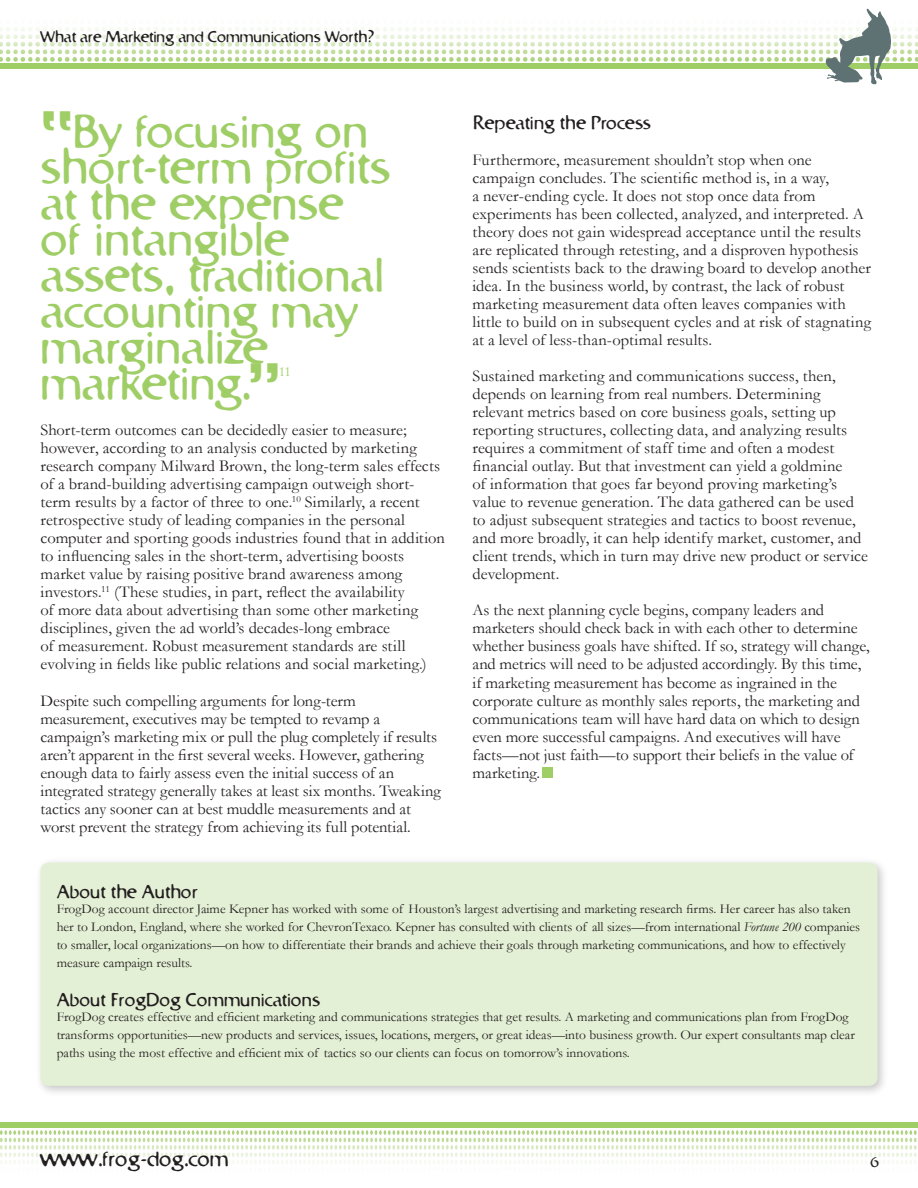
<style>
.page{position:relative;width:918px;height:1188px;background:#fff}
.page>*{position:absolute;margin:0;border:0;box-sizing:border-box;transform-origin:0 0}
.quote1{font:49.5px/36px "Bastard";letter-spacing:-.005em;color:#9fce66}
.t1{font:22.5px "Bastard";letter-spacing:-.005em;color:#231f20}
.Body_Copy{font:19.5px "Bastard";color:#231f20}
.subhead{font:19.5px "Bastard";color:#231f20}
.Body_Copy-2{font:16.5px/18px "Garamond";color:#231f20}
.t2{font:16.5px "Bastard";letter-spacing:-.005em;color:#231f20}
.quote1-2{font:13.95px "Garamond";color:#9fce66}
.Body_Copy-3{font:13.5px/18px "Garamond";color:#231f20}
.s1{font-family:"Bell Centennial Bold Listing"}
.s2{font-style:italic}
</style>
<div class="page">
<img style="left:0;top:27px;width:918px;height:35px">
<div style="left:1px;top:63px;width:917px;height:6px;background:#9fce66"></div>
<img style="left:0;top:1130px;width:917px;height:34px">
<svg style="left:825px;top:8px;width:67px;height:77px"></svg>
<div style="left:1px;top:1122px;width:917px;height:6px;background:#9fce66"></div>
<div style="left:34px;top:856px;width:856px;height:242px;background:#231f20;opacity:.25"></div>
<div style="left:40px;top:862px;width:838px;height:224px;background:#e4f0d5;border-radius:9px"></div>
<div style="left:542px;top:768px;width:10px;height:10px;background:#9fce66"></div>
<svg style="left:871px;top:1157px;width:8px;height:7px"></svg>
<p class="t2" style="left:40px;top:28px;width:335px">What are Marketing and Communications Worth?</p>
<p class="quote1" style="left:40px;top:113px;width:351px"><span class="s1">“</span>By focusing on short-term profits at the expense of intangible assets, traditional accounting may marginalize marketing.<span class="s1">”</span></p>
<p class="quote1-2" style="left:279px;top:363px;width:14px">11</p>
<p class="Body_Copy-2" style="left:40px;top:421px;width:406px">Short-term outcomes can be decidedly easier to measure; however, according to an analysis conducted by marketing research company Milward Brown, the long-term sales effects of a brand-building advertising campaign outweigh short&shy;term results by a factor of three to one.<sup>10</sup> Similarly, a recent retrospective study of leading companies in the personal computer and sporting goods industries found that in addition to influencing sales in the short-term, advertising boosts market value by raising positive brand awareness among investors.<sup>11</sup> (These studies, in part, reflect the availability<br>of more data about advertising than some other marketing disciplines, given the ad world’s decades-long embrace<br>of measurement. Robust measurement standards are still evolving in fields like public relations and social marketing.)</p>
<p class="Body_Copy-2" style="left:40px;top:691px;width:402px">Despite such compelling arguments for long-term measurement, executives may be tempted to revamp a campaign’s marketing mix or pull the plug completely if results aren’t apparent in the first several weeks. However, gathering enough data to fairly assess even the initial success of an integrated strategy generally takes at least six months. Tweaking tactics any sooner can at best muddle measurements and at worst prevent the strategy from achieving its full potential.</p>
<p class="subhead" style="left:472px;top:112px;width:180px">Repeating the Process</p>
<p class="Body_Copy-2" style="left:472px;top:150px;width:400px">Furthermore, measurement shouldn’t stop when one campaign concludes. The scientific method is, in a way,<br>a never-ending cycle. It does not stop once data from experiments has been collected, analyzed, and interpreted. A theory does not gain widespread acceptance until the results are replicated through retesting, and a disproven hypothesis sends scientists back to the drawing board to develop another idea. In the business world, by contrast, the lack of robust marketing measurement data often leaves companies with little to build on in subsequent cycles and at risk of stagnating at a level of less-than-optimal results.</p>
<p class="Body_Copy-2" style="left:472px;top:367px;width:397px">Sustained marketing and communications success, then, depends on learning from real numbers. Determining relevant metrics based on core business goals, setting up reporting structures, collecting data, and analyzing results requires a commitment of staff time and often a modest financial outlay. But that investment can yield a goldmine<br>of information that goes far beyond proving marketing’s value to revenue generation. The data gathered can be used to adjust subsequent strategies and tactics to boost revenue, and more broadly, it can help identify market, customer, and client trends, which in turn may drive new product or service development.</p>
<p class="Body_Copy-2" style="left:472px;top:601px;width:399px">As the next planning cycle begins, company leaders and marketers should check back in with each other to determine whether business goals have shifted. If so, strategy will change, and metrics will need to be adjusted accordingly. By this time, if marketing measurement has become as ingrained in the corporate culture as monthly sales reports, the marketing and communications team will have hard data on which to design even more successful campaigns. And executives will have facts—not just faith—to support their beliefs in the value of marketing.</p>
<p class="Body_Copy" style="left:57px;top:880px;width:143px">About the Author</p>
<p class="Body_Copy-3" style="left:57px;top:899px;width:805px">FrogDog account director Jaime Kepner has worked with some of Houston’s largest advertising and marketing research firms. Her career has also taken her to London, England, where she worked for ChevronTexaco. Kepner has consulted with clients of all sizes—from international <span class="s2">Fortune 200</span> companies to smaller, local organizations—on how to differentiate their brands and achieve their goals through marketing communications, and how to effectively measure campaign results.</p>
<p class="Body_Copy" style="left:57px;top:989px;width:265px">About FrogDog Communications</p>
<p class="Body_Copy-3" style="left:57px;top:1007px;width:800px">FrogDog creates effective and efficient marketing and communications strategies that get results. A marketing and communications plan from FrogDog transforms opportunities—new products and services, issues, locations, mergers, or great ideas—into business growth. Our expert consultants map clear paths using the most effective and efficient mix of tactics so our clients can focus on tomorrow’s innovations.</p>
<h2 class="t1" style="left:40px;top:1146px;width:190px">www.frog-dog.com</h2>
</div>
